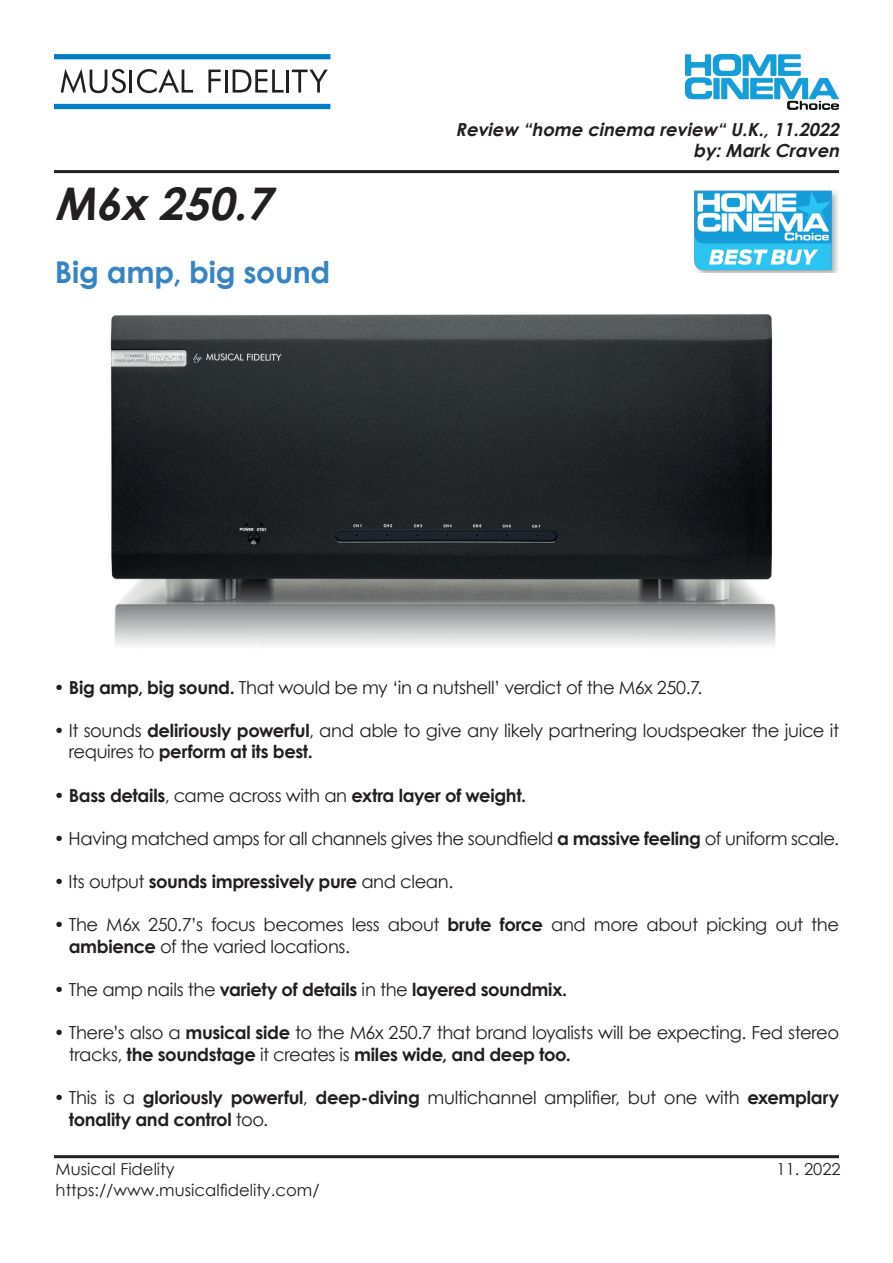
<style>
.page{position:relative;width:893px;height:1263px;background:#fff}
.page>*{position:absolute;margin:0;border:0;box-sizing:border-box;transform-origin:0 0}
.t1{font:italic 700 45px "Century Gothic";color:#231f20}
.t2{font:700 30px "Century Gothic";letter-spacing:-.005em;color:#3784c5}
.t3{font:18px/21.6px "Century Gothic";letter-spacing:-.025em;color:#231f20}
.t4{font:700 18px/21.6px "Century Gothic";letter-spacing:-.02em;color:#231f20}
.t5{font:italic 700 18px/21.6px "Century Gothic";color:#231f20;text-align:right}
.t6{font:16.5px/21px "Century Gothic";color:#231f20}
.s1{font-weight:700}
.s2{font-weight:400}
</style>
<div class="page">
<hr style="left:54px;top:170px;width:785px;height:3px;background:#231f20">
<svg style="left:61px;top:69px;width:65px;height:24px"></svg>
<hr style="left:130px;top:70px;width:2px;height:23px;background:#231f20">
<svg style="left:137px;top:69px;width:56px;height:24px"></svg>
<svg style="left:208px;top:70px;width:13px;height:23px"></svg>
<hr style="left:225px;top:70px;width:3px;height:23px;background:#231f20">
<svg style="left:233px;top:70px;width:51px;height:23px"></svg>
<hr style="left:287px;top:70px;width:2px;height:23px;background:#231f20">
<svg style="left:292px;top:70px;width:36px;height:23px"></svg>
<svg style="left:54px;top:54px;width:276px;height:5px"></svg>
<svg style="left:54px;top:104px;width:276px;height:5px"></svg>
<img style="left:110px;top:236px;width:728px;height:331px">
<hr style="left:54px;top:1155px;width:785px;height:3px;background:#231f20">
<svg style="left:111px;top:567px;width:665px;height:79px"></svg>
<img style="left:685px;top:54px;width:154px;height:55px">
<img style="left:695px;top:190px;width:144px;height:82px">
<h1 class="t1" style="left:55px;top:175px;width:229px">M6x 250.7</h1>
<h2 class="t2" style="left:55px;top:253px;width:277px">Big amp, big sound</h2>
<p class="t5" style="left:456px;top:118px;width:389px">Review “home cinema review“ U.K.,11.2022 by:Mark Craven</p>
<p class="t3" style="left:54px;top:676px;width:650px">• <span class="s1">Big amp, big sound.</span> That would be my ‘in a nutshell’ verdict of the M6x 250.7.</p>
<p class="t3" style="left:69px;top:719px;width:772px;text-indent:-15px">• It sounds <span class="s1">deliriously powerful</span>, and able to give any likely partnering loudspeaker the juice it requires to <span class="s1">perform at its best.</span></p>
<p class="t4" style="left:54px;top:784px;width:474px"><span class="s2">•</span> Bass details<span class="s2">, came across with an</span> extra layer of weight.</p>
<p class="t3" style="left:54px;top:827px;width:787px">• Having matched amps for all channels gives the soundfield <span class="s1">a massive feeling</span> of uniform scale.</p>
<p class="t4" style="left:54px;top:870px;width:401px"><span class="s2">• Its output</span> sounds impressively pure <span class="s2">and clean.</span></p>
<p class="t3" style="left:69px;top:913px;width:772px;text-indent:-15px">• The M6x 250.7’s focus becomes less about <span class="s1">brute force</span> and more about picking out the <span class="s1">ambience</span> of the varied locations.</p>
<p class="t4" style="left:54px;top:978px;width:515px"><span class="s2">• The amp nails the</span> variety of details <span class="s2">in the</span> layered soundmix.</p>
<p class="t3" style="left:69px;top:1021px;width:772px;text-indent:-15px">• There’s also a <span class="s1">musical side</span> to the M6x 250.7 that brand loyalists will be expecting. Fed stereo tracks, <span class="s1">the soundstage</span> it creates is <span class="s1">miles wide, and deep too.</span></p>
<p class="t4" style="left:69px;top:1086px;width:772px;text-indent:-15px"><span class="s2">• This is a</span> gloriously powerful<span class="s2">,</span> deep-diving <span class="s2">multichannel amplifier, but one with</span> exemplary tonality and control <span class="s2">too.</span></p>
<p class="t6" style="left:56px;top:1159px;width:265px">Musical Fidelity https://www.musicalfidelity.com/</p>
<p class="t6" style="left:777px;top:1159px;width:65px">11. 2022</p>
</div>
